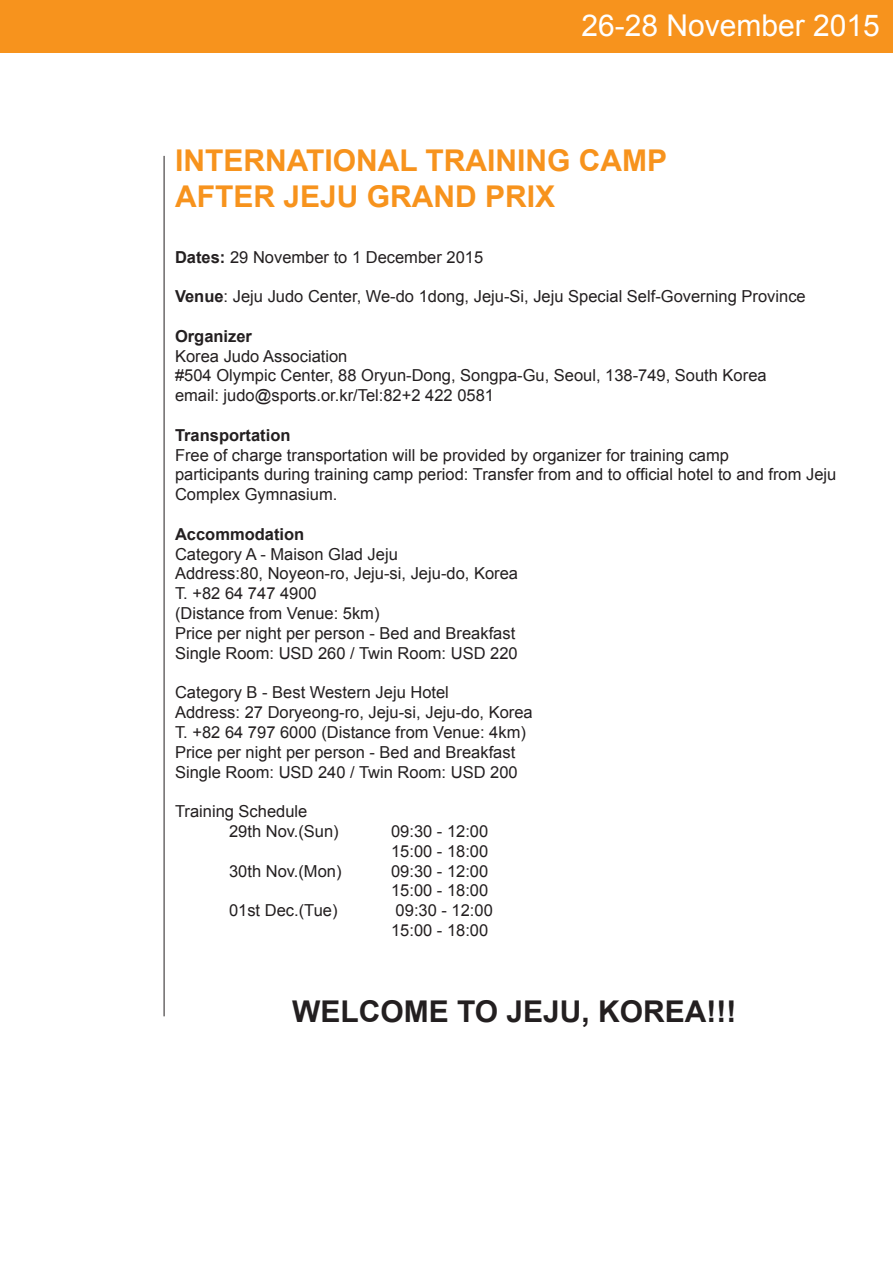
<style>
.page{position:relative;width:893px;height:1263px;background:#fff}
.page>*{position:absolute;margin:0;border:0;box-sizing:border-box;transform-origin:0 0}
.t1{font:700 30px/36px "Arial";color:#f7931d}
.t2{font:700 30px "Arial";color:#231f20}
.t3{font:30px "Arial";color:#fff}
.t4{font:16.5px/19.8px "Arial";color:#231f20}
.t5{font:700 16.5px "Arial";color:#231f20}
.s1{font-weight:700}
</style>
<div class="page">
<div style="left:0;top:0;width:893px;height:52px;background:#f7931d"></div>
<hr style="left:164px;top:156px;width:1px;height:860px;background:#231f20">
<h1 class="t3" style="left:581px;top:6px;width:300px">26-28 November 2015</h1>
<h1 class="t1" style="left:175px;top:143px;width:494px">INTERNATIONAL TRAINING CAMP<br>AFTER JEJU GRAND PRIX</h1>
<p class="t4" style="left:175px;top:247px;width:310px"><span class="s1">Dates:</span> 29 November to 1 December 2015</p>
<p class="t4" style="left:175px;top:287px;width:632px"><span class="s1">Venue</span>: Jeju Judo Center, We-do 1dong, Jeju-Si, Jeju Special Self-Governing Province</p>
<p class="t5" style="left:175px;top:325px;width:79px">Organizer</p>
<p class="t4" style="left:175px;top:346px;width:593px">Korea Judo Association<br>#504 Olympic Center, 88 Oryun-Dong, Songpa-Gu, Seoul, 138-749, South Korea email: judo@sports.or.kr/Tel:82+2 422 0581</p>
<p class="t5" style="left:175px;top:424px;width:117px">Transportation</p>
<p class="t4" style="left:175px;top:445px;width:663px">Free of charge transportation will be provided by organizer for training camp<br>participants during training camp period: Transfer from and to official hotel to and from Jeju<br>Complex Gymnasium.</p>
<p class="t5" style="left:175px;top:523px;width:131px">Accommodation</p>
<p class="t4" style="left:175px;top:544px;width:344px">Category A - Maison Glad Jeju<br>Address:80, Noyeon-ro, Jeju-si, Jeju-do, Korea T. +82 64 747 4900<br>(Distance from Venue: 5km)<br>Price per night per person - Bed and Breakfast Single Room: USD 260 / Twin Room: USD 220</p>
<p class="t4" style="left:175px;top:683px;width:359px">Category B - Best Western Jeju Hotel<br>Address: 27 Doryeong-ro, Jeju-si, Jeju-do, Korea T. +82 64 797 6000 (Distance from Venue: 4km)<br>Price per night per person - Bed and Breakfast Single Room: USD 240 / Twin Room: USD 200</p>
<p class="t4" style="left:229px;top:801px;width:111px;text-indent:-54px">Training Schedule<br>29th Nov.(Sun)</p>
<p class="t4" style="left:391px;top:821px;width:99px">09:30 - 12:00<br>15:00 - 18:00</p>
<p class="t4" style="left:229px;top:861px;width:114px">30th Nov.(Mon)</p>
<p class="t4" style="left:391px;top:861px;width:99px">09:30 - 12:00<br>15:00 - 18:00</p>
<p class="t4" style="left:229px;top:900px;width:110px">01st Dec.(Tue)</p>
<p class="t4" style="left:391px;top:900px;width:103px">09:30 - 12:00<br>15:00 - 18:00</p>
<h1 class="t2" style="left:292px;top:992px;width:446px">WELCOME TO JEJU, KOREA!!!</h1>
</div>
